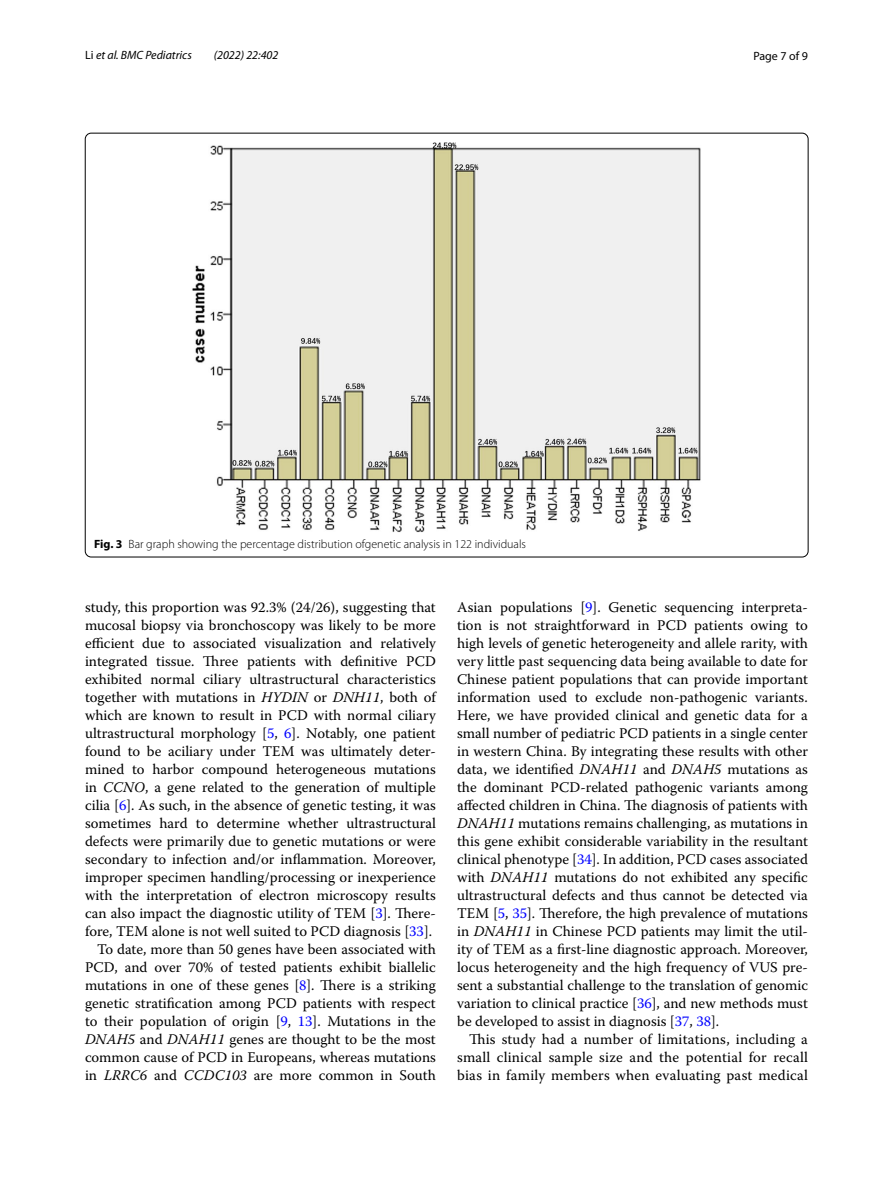
<style>
.page{position:relative;width:893px;height:1187px;background:#fff}
.page>*{position:absolute;margin:0;border:0;box-sizing:border-box;transform-origin:0 0}
.t1{font:14.7px/18px "Warnock Pro";color:#000;text-align:justify}
.t2{font:300 12px "Myriad Pro";color:#000}
.t3{font:italic 12px "Myriad Pro";color:#000}
.t4{font:12px "Myriad Pro";color:#000}
.s1{font-style:normal}
.s2{font-weight:700}
.s3{font-style:italic}
.s4{color:#00f}
</style>
<div class="page">
<img style="left:192px;top:142px;width:509px;height:390px">
<p class="t3" style="left:85px;top:48px;width:108px"><span class="s1">Li</span> et al. BMC Pediatrics</p>
<p class="t3" style="left:214px;top:48px;width:66px">(2022) 22:402</p>
<p class="t4" style="left:753px;top:48px;width:56px">Page 7 of 9</p>
<p class="t2" style="left:94px;top:537px;width:433px"><span class="s2">Fig. 3</span> Bar graph showing the percentage distribution ofgenetic analysis in 122 individuals</p>
<p class="t1" style="left:85px;top:597px;width:352px;text-align:right">study, this proportion was 92.3% (24/26), suggesting that mucosal biopsy via bronchoscopy was likely to be more efficient due to associated visualization and relatively integrated tissue. Three patients with definitive PCD exhibited normal ciliary ultrastructural characteristics together with mutations in <span class="s3">HYDIN</span> or <span class="s3">DNH11</span>, both of which are known to result in PCD with normal ciliary ultrastructural morphology [<span class="s4">5</span>, <span class="s4">6</span>]. Notably, one patient found to be aciliary under TEM was ultimately deter&shy;mined to harbor compound heterogeneous mutations in <span class="s3">CCNO</span>, a gene related to the generation of multiple cilia [<span class="s4">6</span>]. As such, in the absence of genetic testing, it was sometimes hard to determine whether ultrastructural defects were primarily due to genetic mutations or were secondary to infection and/or inflammation. Moreover, improper specimen handling/processing or inexperience with the interpretation of electron microscopy results can also impact the diagnostic utility of TEM [<span class="s4">3</span>]. There&shy;fore, TEM alone is not well suited to PCD diagnosis [<span class="s4">33</span>].<br>To date, more than 50 genes have been associated with PCD, and over 70% of tested patients exhibit biallelic mutations in one of these genes [<span class="s4">8</span>]. There is a striking genetic stratification among PCD patients with respect to their population of origin [<span class="s4">9</span>, <span class="s4">13</span>]. Mutations in the <span class="s3">DNAH5</span> and <span class="s3">DNAH11</span> genes are thought to be the most common cause of PCD in Europeans, whereas mutations in <span class="s3">LRRC6</span> and <span class="s3">CCDC103</span> are more common in South</p>
<p class="t1" style="left:457px;top:597px;width:352px">Asian populations [<span class="s4">9</span>]. Genetic sequencing interpreta&shy;tion is not straightforward in PCD patients owing to high levels of genetic heterogeneity and allele rarity, with very little past sequencing data being available to date for Chinese patient populations that can provide important information used to exclude non-pathogenic variants.<br>Here, we have provided clinical and genetic data for a small number of pediatric PCD patients in a single center in western China. By integrating these results with other data, we identified <span class="s3">DNAH11</span> and <span class="s3">DNAH5</span> mutations as the dominant PCD-related pathogenic variants among affected children in China. The diagnosis of patients with <span class="s3">DNAH11</span> mutations remains challenging, as mutations in this gene exhibit considerable variability in the resultant clinical phenotype [<span class="s4">34</span>]. In addition, PCD cases associated with <span class="s3">DNAH11</span> mutations do not exhibited any specific ultrastructural defects and thus cannot be detected via TEM [<span class="s4">5</span>, <span class="s4">35</span>]. Therefore, the high prevalence of mutations in <span class="s3">DNAH11</span> in Chinese PCD patients may limit the util&shy;ity of TEM as a first-line diagnostic approach. Moreover, locus heterogeneity and the high frequency of VUS pre&shy;sent a substantial challenge to the translation of genomic variation to clinical practice [<span class="s4">36</span>], and new methods must be developed to assist in diagnosis [<span class="s4">37</span>, <span class="s4">38</span>].</p>
<p class="t1" style="left:457px;top:1029px;width:352px;text-indent:12px">This study had a number of limitations, including a small clinical sample size and the potential for recall bias in family members when evaluating past medical</p>
</div>
